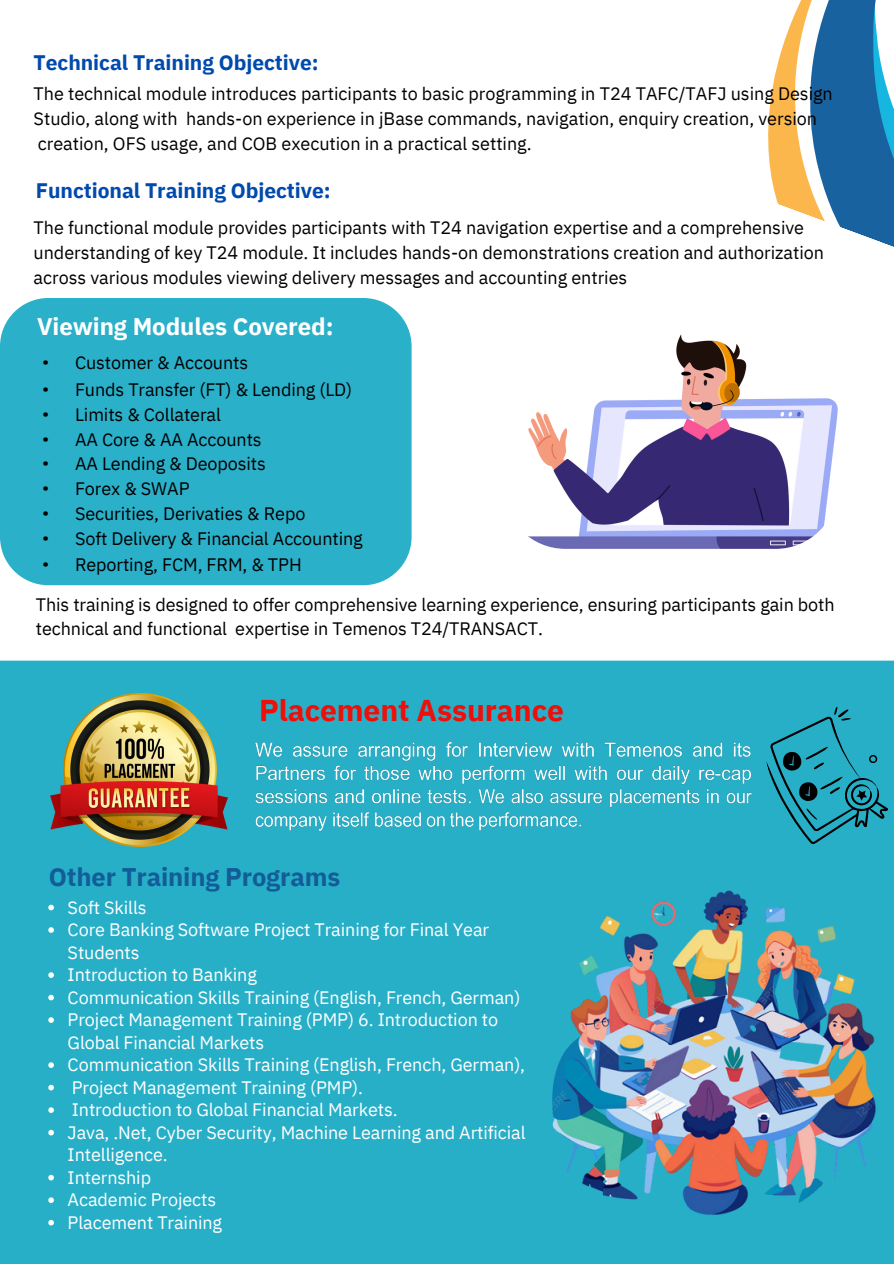
<style>
.page{position:relative;width:894px;height:1264px;background:#fff}
.page>*{position:absolute;margin:0;border:0;box-sizing:border-box;transform-origin:0 0}
.t1{font:700 30px "IBM Plex Sans";letter-spacing:-.005em;color:#f00e09}
.t2{font:700 25.5px "IBM Plex Sans";letter-spacing:-.005em;color:#125d97}
.t3{font:700 24px "IBM Plex Sans";letter-spacing:-.005em;color:#fff}
.t4{font:700 21px "IBM Plex Sans";letter-spacing:-.005em;color:#004aad}
.t5{font:18px/24.8px "IBM Plex Sans";letter-spacing:-.005em;color:#000}
.t6{font:18px/22.5px "IBM Plex Sans";letter-spacing:-.005em;color:#fff}
</style>
<div class="page">
<div style="left:0;top:660px;width:893px;height:603px;background:#28afc8"></div>
<img style="left:248px;top:735px;width:510px;height:102px">
<img style="left:51px;top:694px;width:176px;height:153px">
<svg style="left:758px;top:706px;width:134px;height:136px"></svg>
<img style="left:503px;top:842px;width:390px;height:418px">
<svg style="left:768px;top:0;width:125px;height:247px"></svg>
<div style="left:0;top:298px;width:411px;height:287px;background:#2ab0c9;border-radius:48px"></div>
<img style="left:503px;top:334px;width:334px;height:215px;border-radius:62px">
<svg style="left:48px;top:904px;width:6px;height:6px"></svg>
<svg style="left:48px;top:927px;width:6px;height:5px"></svg>
<svg style="left:48px;top:972px;width:6px;height:5px"></svg>
<svg style="left:48px;top:994px;width:6px;height:6px"></svg>
<svg style="left:48px;top:1017px;width:6px;height:5px"></svg>
<svg style="left:48px;top:1062px;width:6px;height:5px"></svg>
<svg style="left:48px;top:1084px;width:6px;height:6px"></svg>
<svg style="left:48px;top:1107px;width:6px;height:5px"></svg>
<svg style="left:48px;top:1129px;width:6px;height:6px"></svg>
<svg style="left:48px;top:1174px;width:6px;height:6px"></svg>
<svg style="left:48px;top:1197px;width:6px;height:5px"></svg>
<svg style="left:48px;top:1219px;width:6px;height:6px"></svg>
<p class="t4" style="left:34px;top:48px;width:286px">Technical Training Objective:</p>
<p class="t5" style="left:34px;top:81px;width:800px">The technical module introduces participants to basic programming in T24 TAFC/TAFJ using Design</p>
<p class="t5" style="left:34px;top:106px;width:784px">Studio, along with hands-on experience in jBase commands, navigation, enquiry creation, version</p>
<p class="t5" style="left:38px;top:130px;width:495px">creation, OFS usage, and COB execution in a practical setting.</p>
<p class="t4" style="left:36px;top:176px;width:296px">Functional Training Objective:</p>
<p class="t5" style="left:34px;top:215px;width:791px">The functional module provides participants with T24 navigation expertise and a comprehensive understanding of key T24 module. It includes hands-on demonstrations creation and authorization across various modules viewing delivery messages and accounting entries</p>
<p class="t3" style="left:37px;top:310px;width:298px">Viewing Modules Covered:</p>
<p class="t5" style="left:75px;top:350px;width:175px">Customer &amp; Accounts</p>
<p class="t5" style="left:75px;top:377px;width:279px">Funds Transfer (FT) &amp; Lending (LD)</p>
<p class="t5" style="left:75px;top:402px;width:147px">Limits &amp; Collateral</p>
<p class="t5" style="left:75px;top:426px;width:188px">AA Core &amp; AA Accounts</p>
<p class="t5" style="left:75px;top:451px;width:192px">AA Lending &amp; Deoposits</p>
<p class="t5" style="left:75px;top:476px;width:116px">Forex &amp; SWAP</p>
<p class="t5" style="left:75px;top:501px;width:232px">Securities, Derivaties &amp; Repo</p>
<p class="t5" style="left:75px;top:525px;width:289px">Soft Delivery &amp; Financial Accounting</p>
<p class="t5" style="left:75px;top:551px;width:228px">Reporting, FCM, FRM, &amp; TPH</p>
<p class="t5" style="left:36px;top:591px;width:800px">This training is designed to offer comprehensive learning experience, ensuring participants gain both technical and functional expertise in Temenos T24/TRANSACT.</p>
<p class="t5" style="left:42px;top:349px;width:9px">•</p>
<p class="t5" style="left:42px;top:376px;width:9px">•</p>
<p class="t5" style="left:42px;top:401px;width:9px">•</p>
<p class="t5" style="left:42px;top:425px;width:9px">•</p>
<p class="t5" style="left:42px;top:450px;width:9px">•</p>
<h3 class="t5" style="left:42px;top:475px;width:9px">•</h3>
<p class="t5" style="left:42px;top:500px;width:9px">•</p>
<h2 class="t5" style="left:42px;top:524px;width:9px">•</h2>
<p class="t5" style="left:42px;top:550px;width:9px">•</p>
<p class="t1" style="left:259px;top:690px;width:306px">Placement Assurance</p>
<p class="t2" style="left:49px;top:859px;width:293px">Other Training Programs</p>
<p class="t6" style="left:68px;top:895px;width:80px">Soft Skills</p>
<p class="t6" style="left:68px;top:918px;width:423px">Core Banking Software Project Training for Final Year<br>Students</p>
<p class="t6" style="left:68px;top:963px;width:191px">Introduction to Banking</p>
<h1 class="t6" style="left:68px;top:985px;width:454px">Communication Skills Training (English, French, German)</h1>
<p class="t6" style="left:68px;top:1008px;width:432px">Project Management Training (PMP) 6. Introduction to<br>Global Financial Markets</p>
<p class="t6" style="left:68px;top:1053px;width:459px">Communication Skills Training (English, French, German),</p>
<p class="t6" style="left:72px;top:1075px;width:292px">Project Management Training (PMP).</p>
<h2 class="t6" style="left:72px;top:1098px;width:327px">Introduction to Global Financial Markets.</h2>
<p class="t6" style="left:68px;top:1120px;width:459px">Java, .Net, Cyber Security, Machine Learning and Artificial<br>Intelligence.</p>
<p class="t6" style="left:68px;top:1165px;width:85px">Internship</p>
<p class="t6" style="left:68px;top:1188px;width:150px">Academic Projects</p>
<p class="t6" style="left:68px;top:1210px;width:156px">Placement Training</p>
</div>
